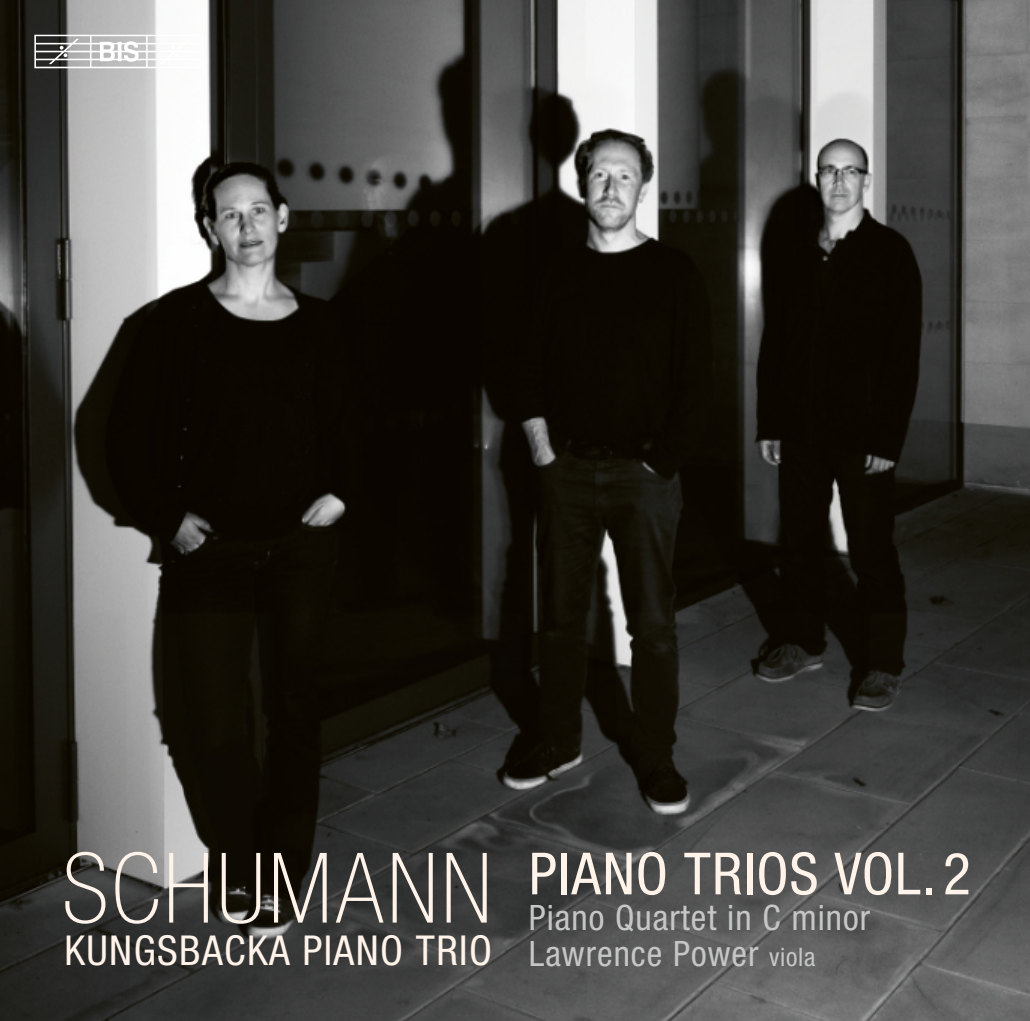
<style>
.page{position:relative;width:1030px;height:1021px;background:#fff}
.page>*{position:absolute;margin:0;border:0;box-sizing:border-box;transform-origin:0 0}
.t1{font:100 condensed 97.5px "Helvetica Neue";letter-spacing:.035em;color:#fff3ea}
.t2{font:condensed 58.2px "Helvetica Neue";letter-spacing:.015em;color:#fff3ea}
.t3{font:condensed 41.4px "Helvetica Neue";letter-spacing:.035em;color:#fff3ea}
.t4{font:condensed 35.1px/35.7px "Helvetica Neue";letter-spacing:.03em;color:#c6c6c6}
.s1{font-size:25.5px}
</style>
<div class="page">
<img style="left:0;top:0;width:1029px;height:1020px">
<svg style="left:34px;top:35px;width:169px;height:33px"></svg>
<h1 class="t1" style="left:62px;top:853px;width:431px">SCHUMANN</h1>
<p class="t3" style="left:64px;top:935px;width:429px">KUNGSBACKA PIANO TRIO</p>
<h2 class="t2" style="left:528px;top:852px;width:443px">PIANO TRIOS VOL.2</h2>
<p class="t4" style="left:528px;top:902px;width:343px">Piano Quartet in C minor<br>Lawrence Power <span class="s1">viola</span></p>
</div>
